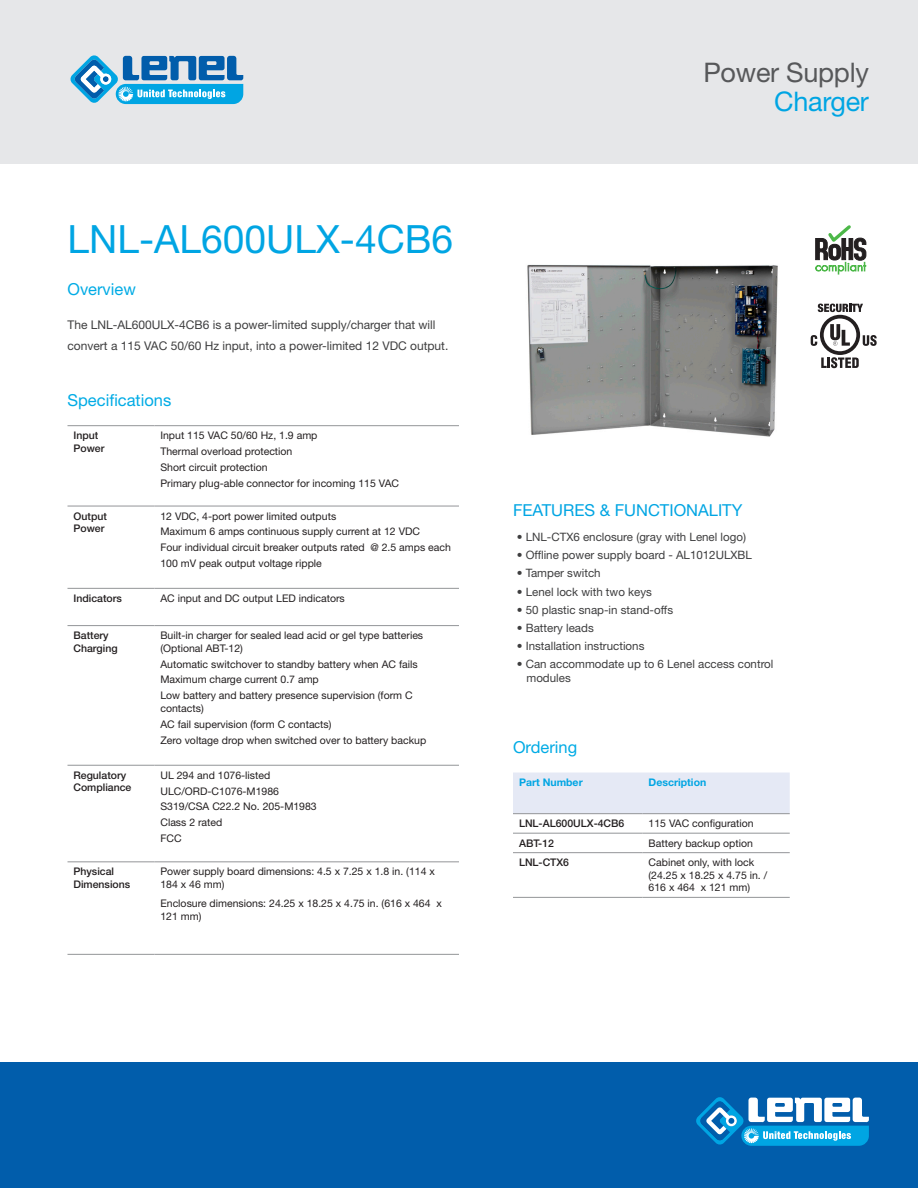
<style>
.page{position:relative;width:918px;height:1188px;background:#fff}
.page>*{position:absolute;margin:0;border:0;box-sizing:border-box;transform-origin:0 0}
.t1{font:39px "Helvetica Neue LT Std";color:#00a5e3}
.t2{font:27px "Helvetica Neue LT Std";letter-spacing:-.01em;color:#57585a}
.t3{font:27px "Helvetica Neue LT Std";letter-spacing:-.01em;color:#00a5e3}
.t4{font:16.5px "Helvetica Neue LT Std";color:#00abe5}
.t5{font:16.5px "Helvetica Neue LT Std";color:#00a5e3}
.t6{font:12px/21px "Helvetica Neue LT Std";color:#3e3e3f}
.t7{font:11.55px/13.8px "Helvetica Neue LT Std";color:#3e3e3f}
.t8{font:10.5px/15.9px "Helvetica Neue LT Std";color:#231f20}
.t9{font:500 10.5px/12.6px "Helvetica Neue LT Std";color:#231f20}
.t10{font:700 10.5px "Helvetica Neue LT Std";color:#00a5e3}
</style>
<div class="page">
<div style="left:0;top:0;width:918px;height:163px;background:#e6e7e9"></div>
<div style="left:0;top:1063px;width:918px;height:125px;background:#015dab"></div>
<svg style="left:696px;top:1097px;width:173px;height:49px"></svg>
<hr style="left:68px;top:588px;width:86px;height:1px;background:#939598">
<hr style="left:154px;top:588px;width:305px;height:1px;background:#939598">
<hr style="left:68px;top:625px;width:86px;height:1px;background:#939598">
<hr style="left:154px;top:625px;width:305px;height:1px;background:#939598">
<hr style="left:68px;top:425px;width:86px;height:1px;background:#939598">
<hr style="left:68px;top:765px;width:86px;height:1px;background:#939598">
<hr style="left:68px;top:861px;width:86px;height:1px;background:#939598">
<hr style="left:68px;top:954px;width:86px;height:1px;background:#939598">
<hr style="left:154px;top:425px;width:305px;height:1px;background:#939598">
<hr style="left:154px;top:765px;width:305px;height:1px;background:#939598">
<hr style="left:154px;top:861px;width:305px;height:1px;background:#939598">
<hr style="left:154px;top:954px;width:305px;height:1px;background:#939598">
<hr style="left:68px;top:506px;width:86px;height:1px;background:#939598">
<hr style="left:154px;top:506px;width:305px;height:1px;background:#939598">
<div style="left:513px;top:773px;width:277px;height:40px;background:#e5e9f5"></div>
<hr style="left:513px;top:833px;width:130px;height:1px;background:#939598">
<hr style="left:643px;top:833px;width:147px;height:1px;background:#939598">
<hr style="left:513px;top:852px;width:130px;height:1px;background:#939598">
<hr style="left:643px;top:852px;width:147px;height:1px;background:#939598">
<hr style="left:513px;top:897px;width:130px;height:1px;background:#939598">
<hr style="left:643px;top:897px;width:147px;height:1px;background:#939598">
<hr style="left:513px;top:813px;width:130px;height:1px;background:#939598">
<hr style="left:643px;top:813px;width:147px;height:1px;background:#939598">
<svg style="left:815px;top:225px;width:51px;height:50px"></svg>
<img style="left:527px;top:264px;width:251px;height:173px">
<svg style="left:70px;top:55px;width:173px;height:49px"></svg>
<svg style="left:811px;top:304px;width:66px;height:64px"></svg>
<h1 class="t1" style="left:68px;top:216px;width:387px">LNL-AL600ULX-4CB6</h1>
<h3 class="t4" style="left:68px;top:279px;width:70px">Overview</h3>
<p class="t6" style="left:68px;top:314px;width:382px">The LNL-AL600ULX-4CB6 is a power-limited supply/charger that will convert a 115 VAC 50/60 Hz input, into a power-limited 12 VDC output.</p>
<h3 class="t4" style="left:68px;top:390px;width:105px">Specifications</h3>
<p class="t9" style="left:74px;top:429px;width:32px">Input<br>Power</p>
<p class="t8" style="left:160px;top:427px;width:240px">Input 115 VAC 50/60 Hz, 1.9 amp<br>Thermal overload protection<br>Short circuit protection<br>Primary plug-able connector for incoming 115 VAC</p>
<p class="t9" style="left:74px;top:509px;width:35px">Output<br>Power</p>
<p class="t8" style="left:160px;top:508px;width:292px">12 VDC, 4-port power limited outputs<br>Maximum 6 amps continuous supply current at 12 VDC<br>Four individual circuit breaker outputs rated @ 2.5 amps each 100 mV peak output voltage ripple</p>
<p class="t9" style="left:74px;top:592px;width:50px">Indicators</p>
<p class="t8" style="left:160px;top:590px;width:186px">AC input and DC output LED indicators</p>
<p class="t9" style="left:74px;top:629px;width:46px">Battery<br>Charging</p>
<p class="t8" style="left:160px;top:629px;width:264px;line-height:12.6px">Built-in charger for sealed lead acid or gel type batteries (Optional ABT-12)</p>
<p class="t8" style="left:160px;top:656px;width:259px">Automatic switchover to standby battery when AC fails<br>Maximum charge current 0.7 amp<br>Low battery and battery presence supervision (form C</p>
<p class="t8" style="left:160px;top:700px;width:267px">contacts)<br>AC fail supervision (form C contacts)<br>Zero voltage drop when switched over to battery backup</p>
<p class="t9" style="left:74px;top:769px;width:59px">Regulatory<br>Compliance</p>
<p class="t8" style="left:160px;top:767px;width:158px">UL 294 and 1076-listed<br>ULC/ORD-C1076-M1986<br>S319/CSA C22.2 No. 205-M1983<br>Class 2 rated<br>FCC</p>
<p class="t9" style="left:74px;top:865px;width:58px">Physical<br>Dimensions</p>
<p class="t8" style="left:160px;top:865px;width:276px;line-height:12.6px">Power supply board dimensions: 4.5 x 7.25 x 1.8 in. (114 x<br>184 x 46 mm)</p>
<p class="t8" style="left:160px;top:897px;width:283px;line-height:12.6px">Enclosure dimensions: 24.25 x 18.25 x 4.75 in. (616 x 464 x<br>121 mm)</p>
<h2 class="t2" style="left:703px;top:57px;width:167px">Power Supply</h2>
<h2 class="t3" style="left:774px;top:85px;width:96px">Charger</h2>
<h3 class="t5" style="left:513px;top:500px;width:231px">FEATURES &amp; FUNCTIONALITY</h3>
<p class="t7" style="left:517px;top:530px;width:231px">• LNL-CTX6 enclosure (gray with Lenel logo)</p>
<p class="t7" style="left:517px;top:548px;width:237px">• Offline power supply board - AL1012ULXBL</p>
<p class="t7" style="left:517px;top:566px;width:85px">• Tamper switch</p>
<p class="t7" style="left:517px;top:584px;width:137px">• Lenel lock with two keys</p>
<p class="t7" style="left:517px;top:603px;width:158px">• 50 plastic snap-in stand-offs</p>
<p class="t7" style="left:517px;top:621px;width:79px">• Battery leads</p>
<p class="t7" style="left:517px;top:639px;width:129px">• Installation instructions</p>
<p class="t7" style="left:527px;top:657px;width:249px;text-indent:-10px">• Can accommodate up to 6 Lenel access control modules</p>
<h3 class="t4" style="left:513px;top:737px;width:66px">Ordering</h3>
<p class="t10" style="left:519px;top:776px;width:65px">Part Number</p>
<p class="t10" style="left:649px;top:776px;width:59px">Description</p>
<p class="t9" style="left:519px;top:817px;width:107px">LNL-AL600ULX-4CB6</p>
<p class="t8" style="left:649px;top:815px;width:107px">115 VAC configuration</p>
<p class="t9" style="left:519px;top:837px;width:37px">ABT-12</p>
<p class="t8" style="left:649px;top:835px;width:106px">Battery backup option</p>
<p class="t9" style="left:519px;top:856px;width:52px">LNL-CTX6</p>
<p class="t8" style="left:649px;top:856px;width:120px;line-height:12.6px">Cabinet only, with lock (24.25 x 18.25 x 4.75 in. /<br>616 x 464 x 121 mm)</p>
</div>
